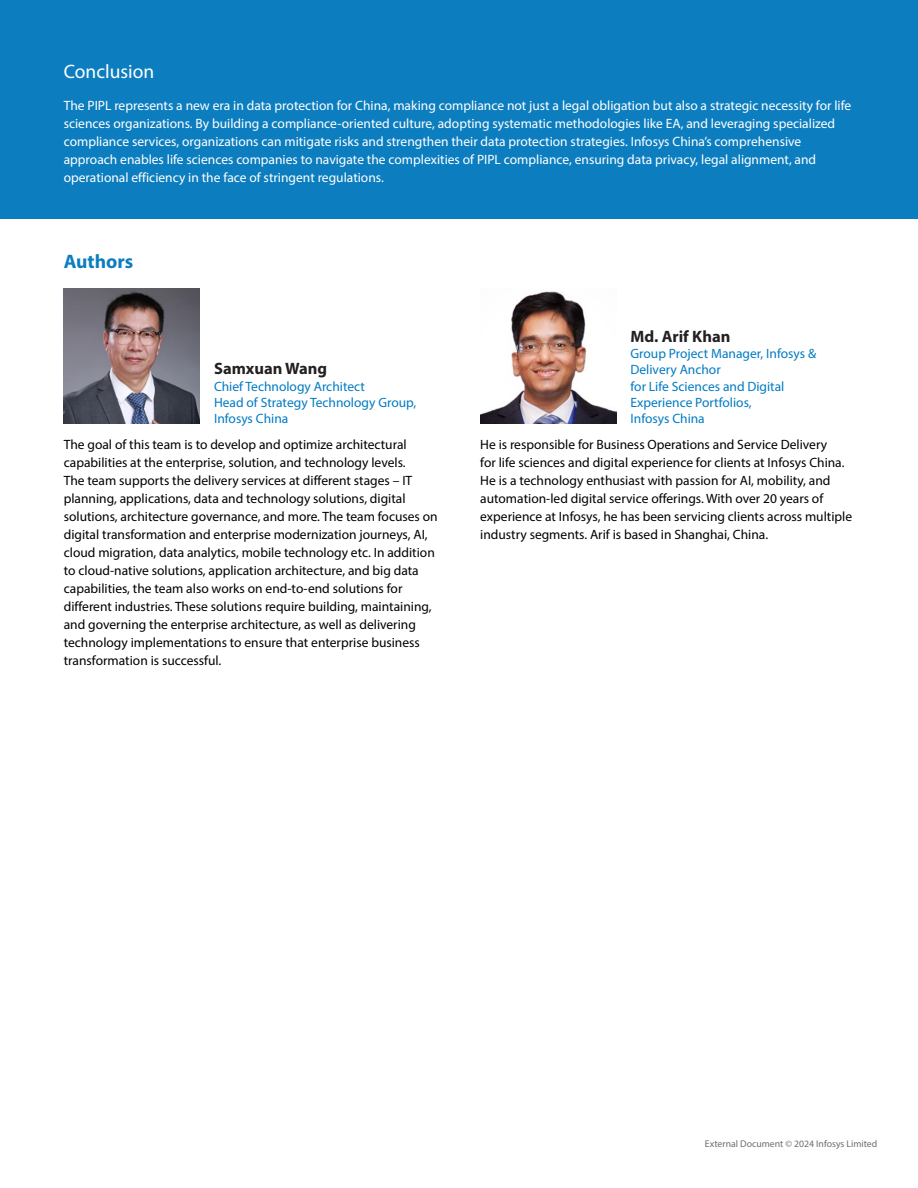
<style>
.page{position:relative;width:918px;height:1188px;background:#fff}
.page>*{position:absolute;margin:0;border:0;box-sizing:border-box;transform-origin:0 0}
.t1{font:19.5px "Myriad Pro";color:#fff}
.t2{font:700 19.5px "Myriad Pro";color:#0c7ec0}
.t3{font:700 16.5px "Myriad Pro";color:#242021}
.t4{font:13.5px/18px "Myriad Pro";color:#000}
.t5{font:13.5px/18px "Myriad Pro";color:#fff}
.t6{font:13.5px/16.2px "Myriad Pro";color:#007bc2}
.t7{font:9.75px "Myriad Pro";color:#6d6e71}
</style>
<div class="page">
<div style="left:0;top:0;width:918px;height:219px;background:#0c7ec0"></div>
<img style="left:64px;top:289px;width:136px;height:134px">
<img style="left:480px;top:291px;width:136px;height:132px">
<h1 class="t1" style="left:64px;top:60px;width:92px">Conclusion</h1>
<p class="t5" style="left:64px;top:97px;width:789px">The PIPL represents a new era in data protection for China, making compliance not just a legal obligation but also a strategic necessity for life sciences organizations. By building a compliance-oriented culture, adopting systematic methodologies like EA, and leveraging specialized compliance services, organizations can mitigate risks and strengthen their data protection strategies. Infosys China’s comprehensive approach enables life sciences companies to navigate the complexities of PIPL compliance, ensuring data privacy, legal alignment, and operational efficiency in the face of stringent regulations.</p>
<h1 class="t2" style="left:64px;top:248px;width:71px">Authors</h1>
<p class="t3" style="left:214px;top:358px;width:115px">Samxuan Wang</p>
<p class="t6" style="left:214px;top:378px;width:204px">Chief Technology Architect<br>Head of Strategy Technology Group,<br>Infosys China</p>
<p class="t3" style="left:630px;top:326px;width:101px">Md. Arif Khan</p>
<p class="t6" style="left:630px;top:345px;width:187px">Group Project Manager, Infosys &amp;<br>Delivery Anchor<br>for Life Sciences and Digital<br>Experience Portfolios,<br>Infosys China</p>
<p class="t4" style="left:64px;top:435px;width:375px">The goal of this team is to develop and optimize architectural capabilities at the enterprise, solution, and technology levels.<br>The team supports the delivery services at different stages – IT planning, applications, data and technology solutions, digital solutions, architecture governance, and more. The team focuses on digital transformation and enterprise modernization journeys, AI, cloud migration, data analytics, mobile technology etc. In addition to cloud-native solutions, application architecture, and big data capabilities, the team also works on end-to-end solutions for different industries. These solutions require building, maintaining, and governing the enterprise architecture, as well as delivering technology implementations to ensure that enterprise business transformation is successful.</p>
<p class="t4" style="left:480px;top:435px;width:373px">He is responsible for Business Operations and Service Delivery<br>for life sciences and digital experience for clients at Infosys China.<br>He is a technology enthusiast with passion for AI, mobility, and automation-led digital service offerings. With over 20 years of experience at Infosys, he has been servicing clients across multiple industry segments. Arif is based in Shanghai, China.</p>
<p class="t7" style="left:705px;top:1138px;width:174px">External Document © 2024 Infosys Limited</p>
</div>
